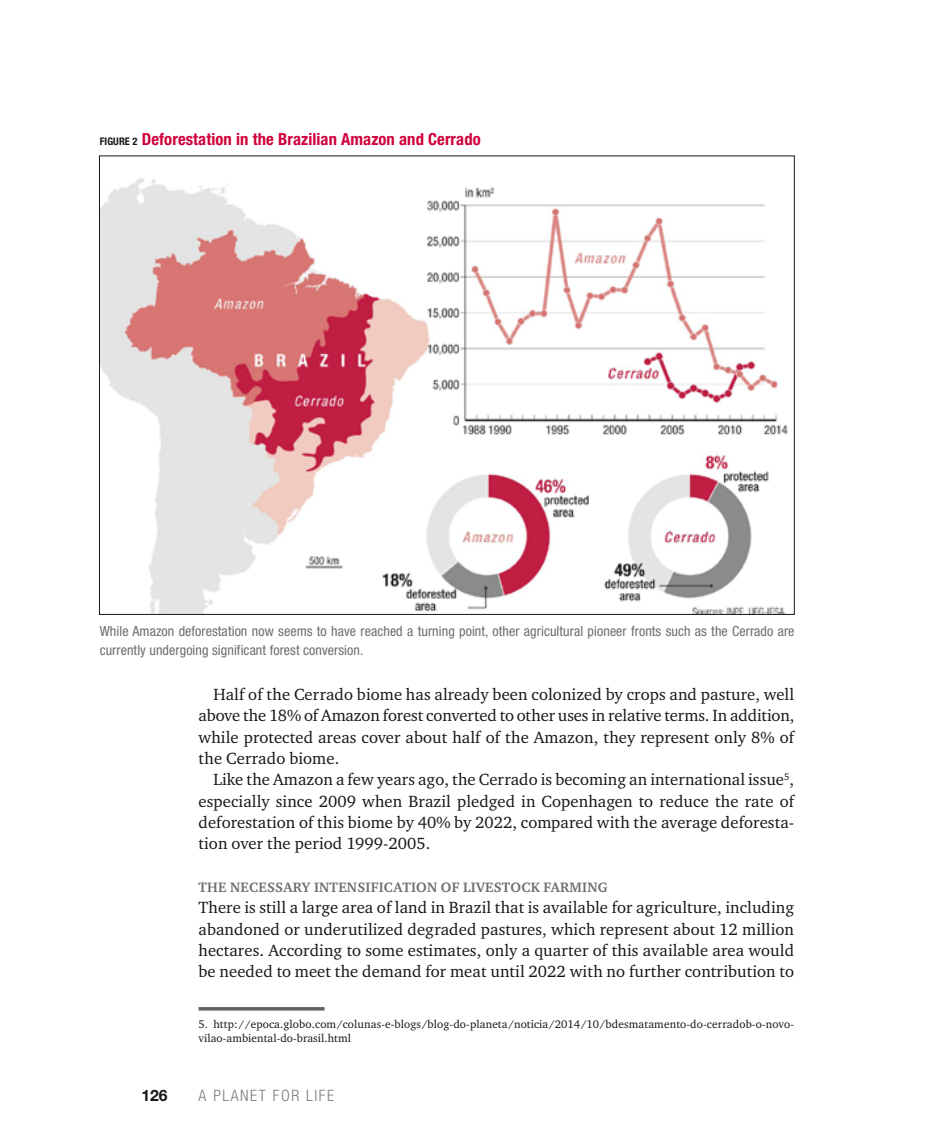
<style>
.page{position:relative;width:943px;height:1141px;background:#fff}
.page>*{position:absolute;margin:0;border:0;box-sizing:border-box;transform-origin:0 0}
.TX1-articles{font:16.62px/21.3px "Charter ITC";letter-spacing:.005em;color:#181716;text-align:justify}
.TX1-articlesSansAlin{font:16.62px/21.3px "Charter ITC";letter-spacing:.005em;color:#181716;text-align:justify}
.TitreCarto{font:700 condensed 16.62px "Helvetica Neue";letter-spacing:.005em;color:#cf003a}
.t1{font:300 condensed 15.75px "Helvetica Neue";letter-spacing:.1em;color:#7a7b7a}
.t2{font:700 15.75px "Helvetica Neue";color:#181716}
.texteFigure{font:condensed 14px/19.2px "Helvetica Neue";letter-spacing:.005em;color:#6e6e6e}
.T2{font:700 14px "Charter ITC";letter-spacing:.015em;color:#6e6e6e}
.TX1-NoteBasPage{font:11.38px/14px "Charter ITC";letter-spacing:.01em;color:#181716}
.s1{font-size:10.5px;color:#181716}
</style>
<div class="page">
<svg style="left:198px;top:1007px;width:126px;height:4px"></svg>
<img style="left:101px;top:177px;width:687px;height:436px">
<p class="TitreCarto" style="left:100px;top:129px;width:382px"><span class="s1">FIGURE 2</span> Deforestation in the Brazilian Amazon and Cerrado</p>
<p class="texteFigure" style="left:100px;top:621px;width:696px">While Amazon deforestation now seems to have reached a turning point, other agricultural pioneer fronts such as the Cerrado are currently undergoing significant forest conversion.</p>
<p class="TX1-articles" style="left:198px;top:684px;width:598px;text-indent:15px">Half of the Cerrado biome has already been colonized by crops and pasture, well above the 18% of Amazon forest converted to other uses in relative terms. In addition, while protected areas cover about half of the Amazon, they represent only 8% of the Cerrado biome.</p>
<p class="TX1-articles" style="left:198px;top:769px;width:598px;text-indent:15px">Like the Amazon a few years ago, the Cerrado is becoming an international issue<sup>5</sup>, especially since 2009 when Brazil pledged in Copenhagen to reduce the rate of deforestation of this biome by 40% by 2022, compared with the average deforesta&shy;tion over the period 1999-2005.</p>
<p class="T2" style="left:198px;top:878px;width:410px">THE NECESSARY INTENSIFICATION OF LIVESTOCK FARMING</p>
<p class="TX1-articlesSansAlin" style="left:198px;top:897px;width:597px">There is still a large area of land in Brazil that is available for agriculture, including abandoned or underutilized degraded pastures, which represent about 12 million hectares. According to some estimates, only a quarter of this available area would be needed to meet the demand for meat until 2022 with no further contribution to</p>
<p class="TX1-NoteBasPage" style="left:198px;top:1017px;width:597px">5. http://epoca.globo.com/colunas-e-blogs/blog-do-planeta/noticia/2014/10/bdesmatamento-do-cerradob-o-novo&shy;vilao-ambiental-do-brasil.html</p>
<p class="t2" style="left:141px;top:1085px;width:28px">126</p>
<p class="t1" style="left:198px;top:1086px;width:137px">A PLANET FOR LIFE</p>
</div>
